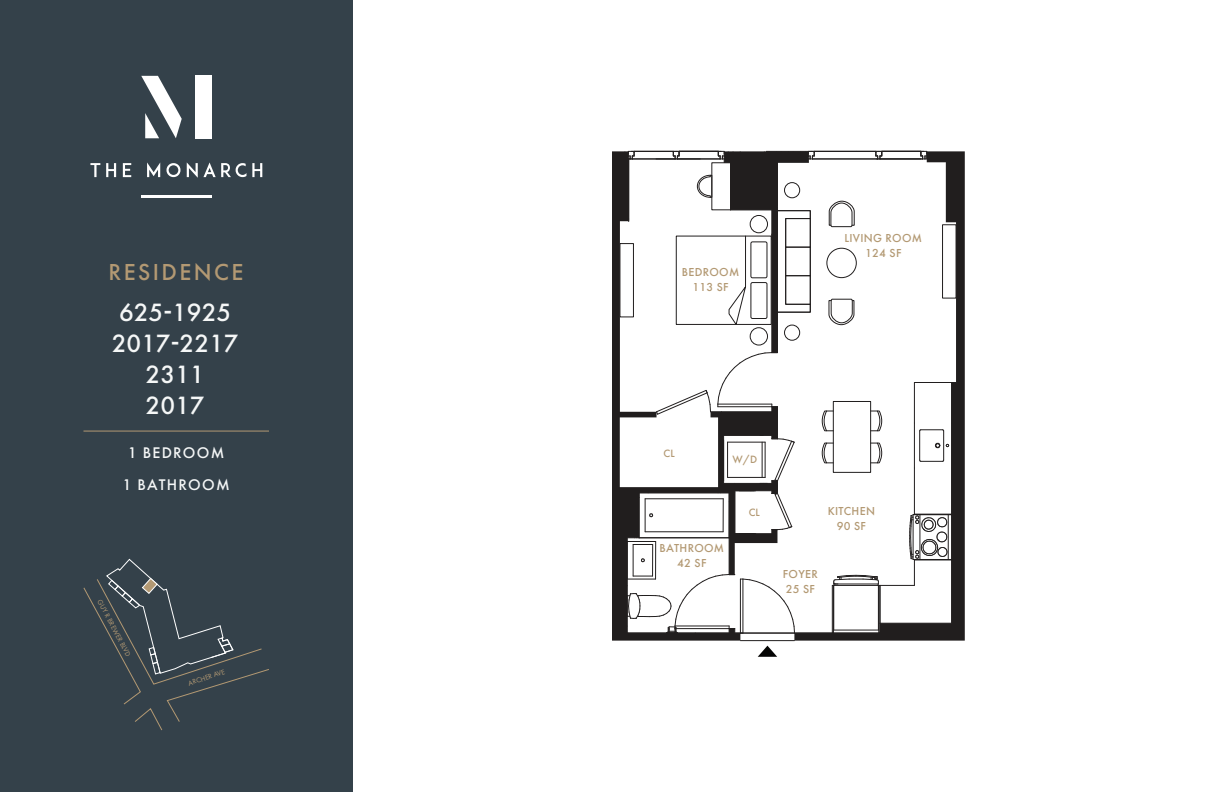
<style>
.page{position:relative;width:1224px;height:792px;background:#fff}
.page>*{position:absolute;margin:0;border:0;box-sizing:border-box;transform-origin:0 0}
.t1{font:500 26px/31.2px "Futura PT";color:#f5f7f7;text-align:center}
.t2{font:500 24px "Futura PT";letter-spacing:.1em;color:#b39973}
.t3{font:500 16px/32px "Futura PT";letter-spacing:.075em;color:#f5f7f7;text-align:center}
.t4{font:500 12px/15px "Futura PT";letter-spacing:.025em;color:#b39973;text-align:center}
.t5{font:500 11px "Futura PT";color:#b39973}
.t6{font:7.2px "Futura PT";color:#b39973}
</style>
<div class="page">
<svg style="left:758px;top:646px;width:19px;height:11px"></svg>
<div style="left:0;top:0;width:353px;height:792px;background:#34414a"></div>
<svg style="left:90px;top:163px;width:10px;height:14px"></svg>
<svg style="left:106px;top:163px;width:10px;height:14px"></svg>
<svg style="left:123px;top:163px;width:8px;height:14px"></svg>
<svg style="left:147px;top:162px;width:13px;height:15px"></svg>
<svg style="left:166px;top:163px;width:15px;height:14px"></svg>
<svg style="left:187px;top:162px;width:59px;height:16px"></svg>
<svg style="left:252px;top:163px;width:10px;height:14px"></svg>
<div style="left:195px;top:75px;width:17px;height:63px;background:#fff"></div>
<svg style="left:141px;top:76px;width:41px;height:62px"></svg>
<hr style="left:141px;top:195px;width:71px;height:2px;background:#fff">
<hr style="left:740px;top:640px;width:55px;height:1px;background:#211e1e">
<svg style="left:777px;top:593px;width:17px;height:41px"></svg>
<svg style="left:612px;top:151px;width:165px;height:490px"></svg>
<svg style="left:794px;top:151px;width:171px;height:490px"></svg>
<div style="left:942px;top:224px;width:14px;height:74px;border:1px solid #211e1e"></div>
<svg style="left:828px;top:299px;width:27px;height:26px"></svg>
<svg style="left:829px;top:201px;width:26px;height:26px"></svg>
<div style="left:827px;top:248px;width:30px;height:30px;border:1px solid #211e1e;border-radius:50%"></div>
<svg style="left:871px;top:443px;width:11px;height:20px"></svg>
<svg style="left:871px;top:410px;width:11px;height:21px"></svg>
<svg style="left:822px;top:443px;width:11px;height:20px"></svg>
<svg style="left:822px;top:410px;width:11px;height:21px"></svg>
<div style="left:833px;top:401px;width:38px;height:72px;border:1px solid #211e1e"></div>
<svg style="left:622px;top:151px;width:193px;height:394px"></svg>
<hr style="left:83px;top:431px;width:186px;height:1px;background:#b39973">
<svg style="left:83px;top:559px;width:186px;height:172px"></svg>
<h2 class="t2" style="left:108px;top:258px;width:136px">RESIDENCE</h2>
<h1 class="t1" style="left:112px;top:296px;width:128px">625-1925<br>2017-2217<br>2311<br>2017</h1>
<h3 class="t3" style="left:122px;top:437px;width:109px">1 BEDROOM<br>1 BATHROOM</h3>
<p class="t6" style="left:103px;top:598px;width:64px;rotate:62deg">GUY R BREWER BLVD</p>
<p class="t6" style="left:187px;top:679px;width:40px;rotate:-18deg">ARCHER AVE</p>
<p class="t4" style="left:682px;top:264px;width:59px">BEDROOM<br>113 SF</p>
<p class="t4" style="left:844px;top:230px;width:79px">LIVING ROOM<br>124 SF</p>
<p class="t5" style="left:664px;top:447px;width:13px">CL</p>
<p class="t5" style="left:732px;top:453px;width:26px">W/D</p>
<p class="t4" style="left:659px;top:540px;width:66px">BATHROOM<br>42 SF</p>
<p class="t5" style="left:749px;top:506px;width:13px">CL</p>
<p class="t4" style="left:828px;top:503px;width:49px">KITCHEN<br>90 SF</p>
<p class="t4" style="left:783px;top:566px;width:36px;text-align:left">FOYER<br>25 SF</p>
</div>
